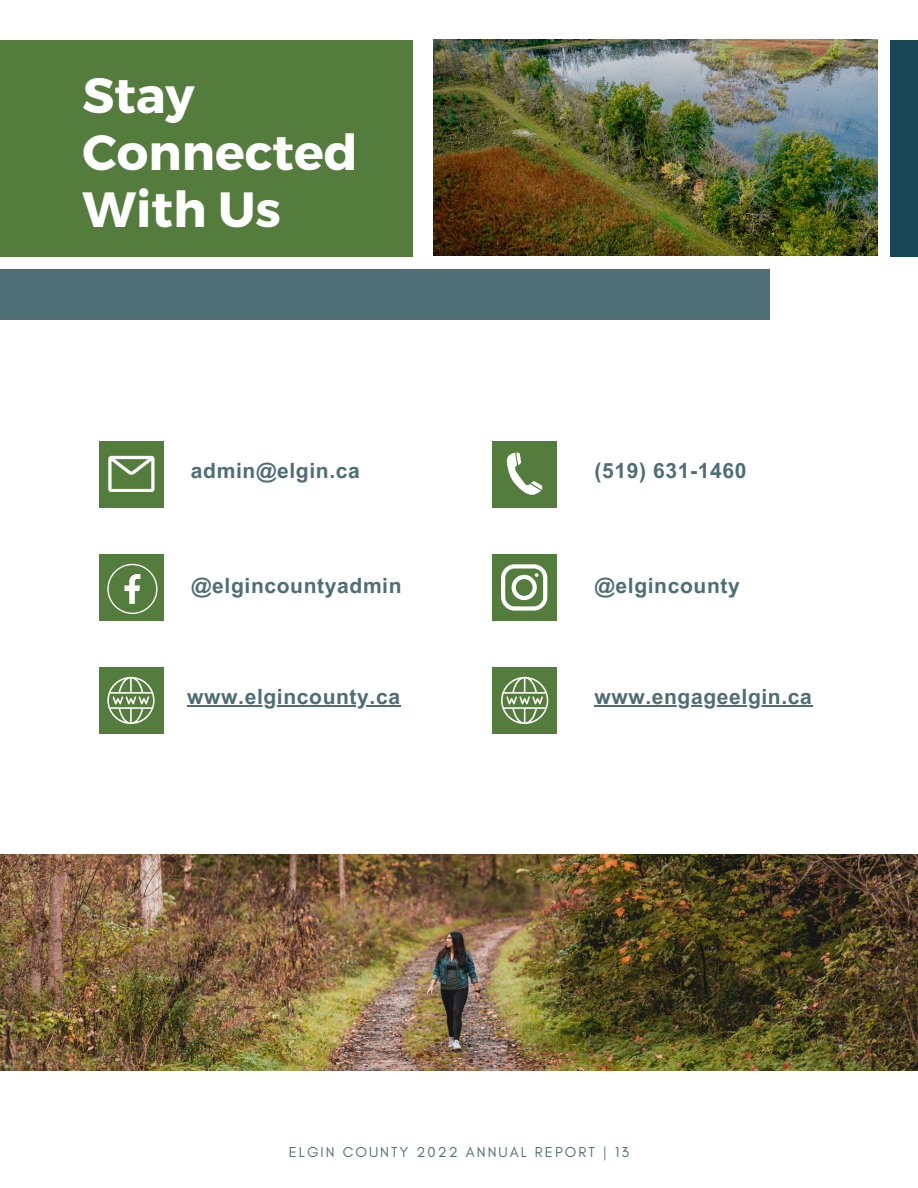
<style>
.page{position:relative;width:918px;height:1188px;background:#fff}
.page>*{position:absolute;margin:0;border:0;box-sizing:border-box;transform-origin:0 0}
.t1{font:700 49.5px "Montserrat";color:#fff}
.t2{font:700 21px "Arial MT Pro";letter-spacing:.03em;color:#4d6e74}
.t3{font:14.7px "Glacial Indifference";letter-spacing:.14em;color:#4d6e74}
</style>
<div class="page">
<img style="left:433px;top:40px;width:445px;height:216px">
<div style="left:0;top:40px;width:413px;height:216px;background:#547c3c"></div>
<div style="left:0;top:269px;width:770px;height:51px;background:#4d6e74"></div>
<div style="left:891px;top:40px;width:27px;height:216px;background:#194657"></div>
<div style="left:99px;top:441px;width:65px;height:66px;background:#547c3c"></div>
<div style="left:99px;top:554px;width:65px;height:67px;background:#547c3c"></div>
<div style="left:99px;top:667px;width:65px;height:67px;background:#547c3c"></div>
<div style="left:492px;top:441px;width:65px;height:66px;background:#547c3c"></div>
<div style="left:492px;top:554px;width:65px;height:67px;background:#547c3c"></div>
<div style="left:492px;top:667px;width:65px;height:67px;background:#547c3c"></div>
<svg style="left:108px;top:456px;width:46px;height:36px"></svg>
<svg style="left:506px;top:452px;width:37px;height:43px"></svg>
<svg style="left:501px;top:564px;width:46px;height:46px"></svg>
<svg style="left:107px;top:677px;width:48px;height:47px"></svg>
<svg style="left:501px;top:677px;width:47px;height:47px"></svg>
<svg style="left:107px;top:564px;width:51px;height:50px"></svg>
<hr style="left:187px;top:706px;width:214px;height:1px;background:#4d6e74">
<hr style="left:594px;top:706px;width:219px;height:1px;background:#4d6e74">
<img style="left:0;top:855px;width:918px;height:216px">
<p class="t1" style="left:83px;top:63px;width:113px">Stay</p>
<p class="t1" style="left:83px;top:120px;width:277px">Connected</p>
<p class="t1" style="left:83px;top:177px;width:200px">With Us</p>
<p class="t2" style="left:191px;top:463px;width:170px">admin@elgin.ca</p>
<p class="t2" style="left:594px;top:463px;width:153px">(519) 631-1460</p>
<p class="t2" style="left:191px;top:578px;width:212px">@elgincountyadmin</p>
<p class="t2" style="left:594px;top:578px;width:147px">@elgincounty</p>
<p class="t2" style="left:187px;top:689px;width:214px">www.elgincounty.ca</p>
<p class="t2" style="left:594px;top:689px;width:219px">www.engageelgin.ca</p>
<p class="t3" style="left:289px;top:1143px;width:342px">ELGIN COUNTY 2022 ANNUAL REPORT | 13</p>
</div>
